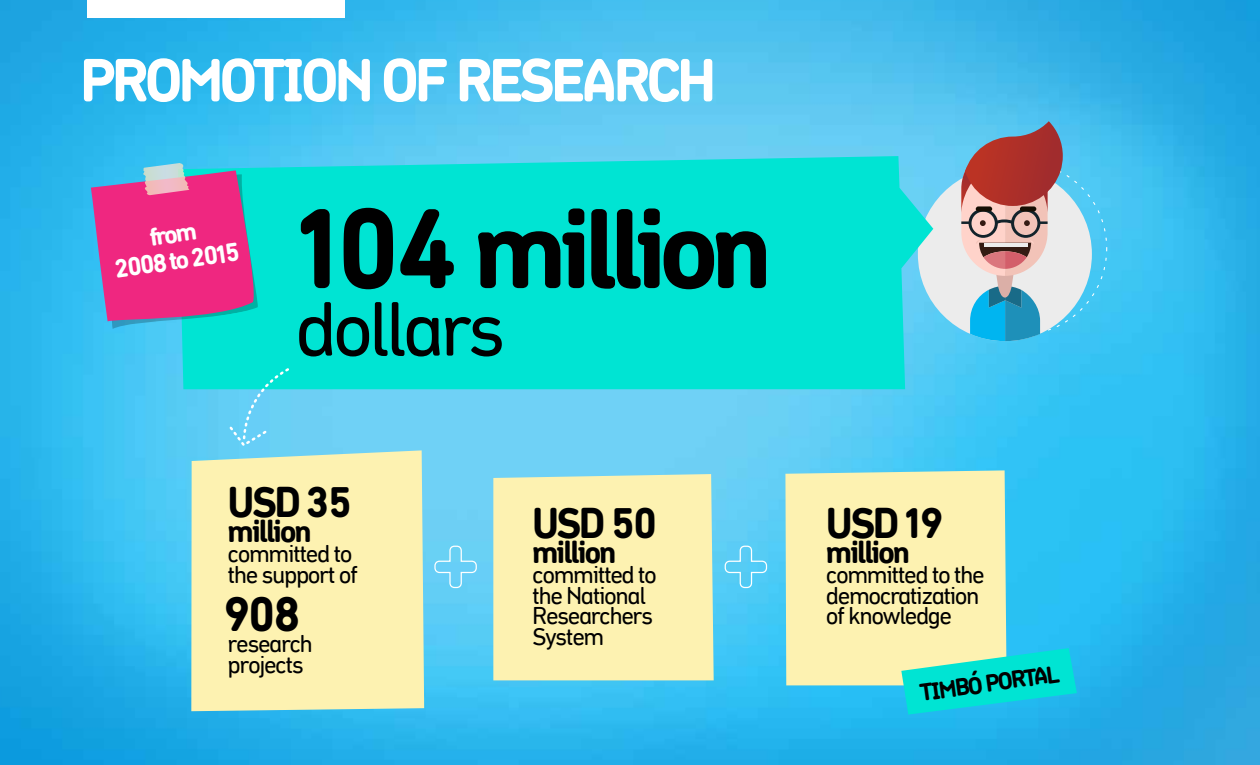
<style>
.page{position:relative;width:1260px;height:765px;background:#fff}
.page>*{position:absolute;margin:0;border:0;box-sizing:border-box;transform-origin:0 0}
.t1{font:700 116.25px "Aniifont";letter-spacing:-.06em;color:#000}
.t2{font:78.75px "aniifont";letter-spacing:-.06em;color:#000}
.t3{font:700 62.5px "Aniifont";letter-spacing:-.06em;color:#fff}
.t4{font:700 49.62px "Aniifont";color:#000}
.t5{font:700 44px "Aniifont";letter-spacing:-.06em;color:#000}
.t6{font:700 32.75px "Aniifont";letter-spacing:-.06em;color:#000}
.t7{font:700 26.38px/27px "Aniifont";color:#fff;text-align:center}
.t8{font:24.75px/20.5px "aniifont";letter-spacing:-.06em;color:#000}
.t9{font:700 24.75px "Aniifont";color:#000}
</style>
<div class="page">
<img style="left:0;top:0;width:1260px;height:765px">
<div style="left:87px;top:0;width:257px;height:18px;background:#fff"></div>
<div style="left:493px;top:474px;width:221px;height:206px;background:#fdf2b1"></div>
<div style="left:191px;top:450px;width:233px;height:261px;background:#fdf2b1"></div>
<svg style="left:434px;top:545px;width:44px;height:44px;background:#75d3f6"></svg>
<svg style="left:724px;top:545px;width:44px;height:44px;background:#65d0f6"></svg>
<div style="left:918px;top:167px;width:174px;height:174px;background:#ececec;border-radius:50%"></div>
<svg style="left:961px;top:121px;width:102px;height:220px"></svg>
<hr style="left:984px;top:243px;width:44px;height:3px;background:#ececec">
<div style="left:178px;top:156px;width:755px;height:233px;background:#00e4d3"></div>
<svg style="left:91px;top:163px;width:168px;height:166px;background:#ba569a"></svg>
<div style="left:785px;top:470px;width:222px;height:215px;background:#fdf2b1"></div>
<svg style="left:901px;top:648px;width:176px;height:67px;background:#2cdcd4"></svg>
<svg style="left:227px;top:366px;width:64px;height:82px;background:#4fd6ec"></svg>
<h3 class="t3" style="left:80px;top:42px;width:638px">PROMOTION OF RESEARCH</h3>
<p class="t7" style="left:109px;top:229px;width:128px;rotate:-8deg">from<br>2008 to 2015</p>
<h1 class="t1" style="left:295px;top:177px;width:479px">104 million</h1>
<h2 class="t2" style="left:295px;top:283px;width:212px">dollars</h2>
<h3 class="t5" style="left:228px;top:475px;width:126px">USD 35</h3>
<h3 class="t6" style="left:228px;top:511px;width:86px">million</h3>
<p class="t8" style="left:228px;top:543px;width:132px">committed to the support of</p>
<h3 class="t4" style="left:223px;top:583px;width:79px">908</h3>
<p class="t8" style="left:227px;top:633px;width:87px">research projects</p>
<h3 class="t5" style="left:532px;top:496px;width:127px">USD 50</h3>
<h3 class="t6" style="left:532px;top:531px;width:86px">million</h3>
<p class="t8" style="left:532px;top:564px;width:126px">committed to the National<br>Researchers<br>System</p>
<h3 class="t5" style="left:826px;top:496px;width:120px">USD 19</h3>
<h3 class="t6" style="left:826px;top:531px;width:86px">million</h3>
<p class="t8" style="left:826px;top:564px;width:160px">committed to the democratization of knowledge</p>
<p class="t9" style="left:918px;top:678px;width:142px;rotate:-8deg">TIMBÓ PORTAL</p>
</div>
